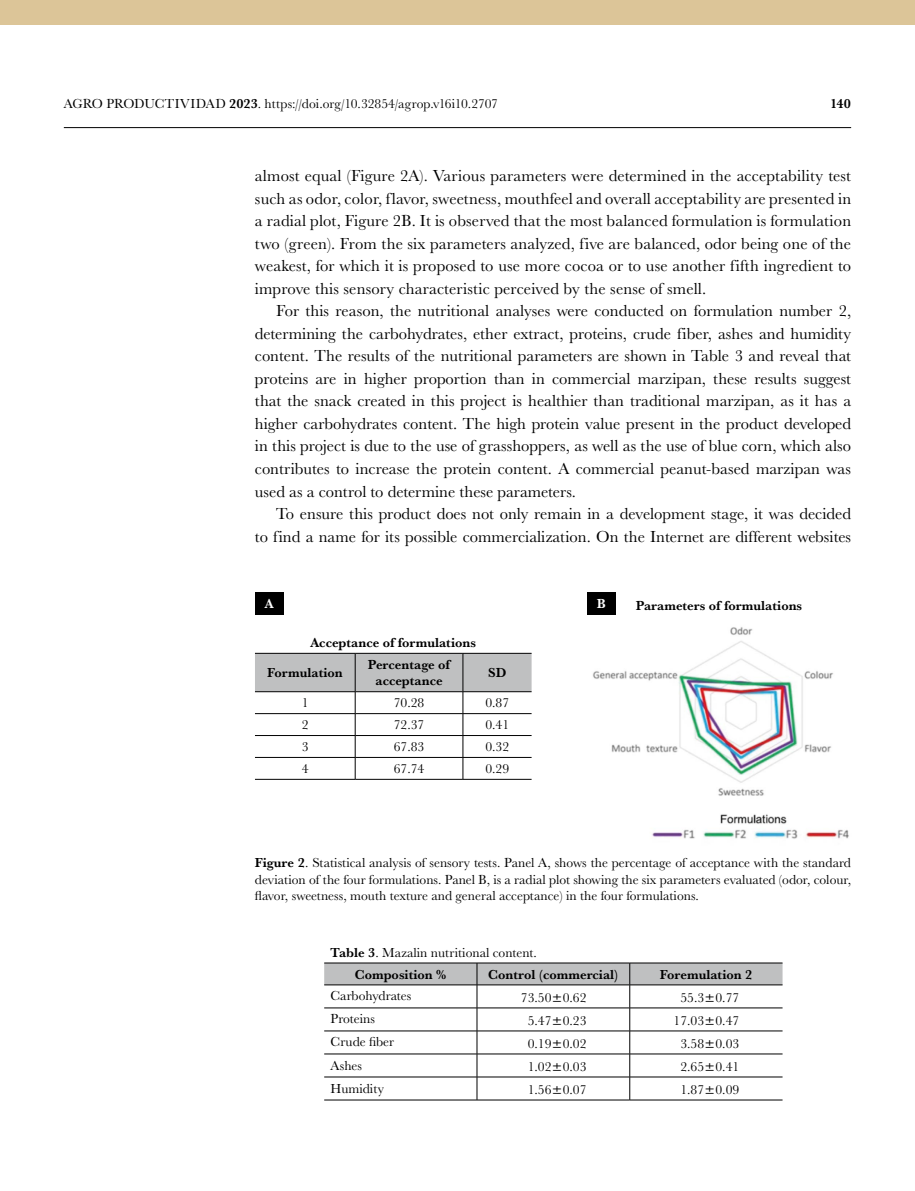
<style>
.page{position:relative;width:915px;height:1191px;background:#fff}
.page>*{position:absolute;margin:0;border:0;box-sizing:border-box;transform-origin:0 0}
.t1{font:16.5px/22.5px "Baskerville URW";color:#000;text-align:justify}
.t2{font:13.5px/16.5px "Baskerville URW";color:#000;text-align:justify}
.t3{font:700 13.5px/16.5px "Baskerville URW";color:#000;text-align:center}
.t4{font:700 13.5px "Baskerville URW";color:#fff}
.s1{font-weight:700}
</style>
<div class="page">
<hr style="left:64px;top:127px;width:786px;height:1px;background:#000">
<div style="left:0;top:0;width:914px;height:24px;background:#dcc598"></div>
<svg style="left:255px;top:653px;width:276px;height:126px"></svg>
<hr style="left:255px;top:779px;width:100px;height:1px;background:#000">
<hr style="left:355px;top:779px;width:108px;height:1px;background:#000">
<hr style="left:463px;top:779px;width:68px;height:1px;background:#000">
<img style="left:593px;top:627px;width:256px;height:212px">
<div style="left:255px;top:592px;width:28px;height:23px;background:#000"></div>
<div style="left:586px;top:592px;width:29px;height:23px;background:#000"></div>
<hr style="left:324px;top:1099px;width:153px;height:1px;background:#000">
<hr style="left:477px;top:1099px;width:152px;height:1px;background:#000">
<hr style="left:629px;top:1099px;width:153px;height:1px;background:#000">
<hr style="left:324px;top:962px;width:153px;height:1px;background:#000">
<hr style="left:477px;top:962px;width:152px;height:1px;background:#000">
<hr style="left:629px;top:962px;width:153px;height:1px;background:#000">
<svg style="left:324px;top:963px;width:458px;height:136px"></svg>
<p class="t2" style="left:64px;top:95px;width:435px">AGRO PRODUCTIVIDAD <span class="s1">2023</span>. https://doi.org/10.32854/agrop.v16i10.2707</p>
<p class="t3" style="left:829px;top:95px;width:23px">140</p>
<p class="t1" style="left:255px;top:164px;width:597px">almost equal (Figure 2A). Various parameters were determined in the acceptability test such as odor, color, flavor, sweetness, mouthfeel and overall acceptability are presented in a radial plot, Figure 2B. It is observed that the most balanced formulation is formulation two (green). From the six parameters analyzed, five are balanced, odor being one of the weakest, for which it is proposed to use more cocoa or to use another fifth ingredient to improve this sensory characteristic perceived by the sense of smell.</p>
<p class="t1" style="left:255px;top:299px;width:597px;text-indent:21px">For this reason, the nutritional analyses were conducted on formulation number 2, determining the carbohydrates, ether extract, proteins, crude fiber, ashes and humidity content. The results of the nutritional parameters are shown in Table 3 and reveal that proteins are in higher proportion than in commercial marzipan, these results suggest that the snack created in this project is healthier than traditional marzipan, as it has a higher carbohydrates content. The high protein value present in the product developed in this project is due to the use of grasshoppers, as well as the use of blue corn, which also contributes to increase the protein content. A commercial peanut-based marzipan was used as a control to determine these parameters.</p>
<p class="t1" style="left:255px;top:502px;width:597px;text-align:right">To ensure this product does not only remain in a development stage, it was decided<br>to find a name for its possible commercialization. On the Internet are different websites</p>
<p class="t4" style="left:265px;top:594px;width:10px">A</p>
<p class="t4" style="left:596px;top:594px;width:10px">B</p>
<p class="t3" style="left:635px;top:597px;width:168px">Parameters of formulations</p>
<p class="t3" style="left:310px;top:634px;width:167px">Acceptance of formulations</p>
<p class="t3" style="left:267px;top:664px;width:77px">Formulation</p>
<p class="t3" style="left:368px;top:655px;width:84px">Percentage of acceptance</p>
<p class="t3" style="left:488px;top:664px;width:20px">SD</p>
<p class="t2" style="left:301px;top:694px;width:8px">1</p>
<p class="t2" style="left:393px;top:694px;width:32px">70.28</p>
<p class="t2" style="left:485px;top:694px;width:25px">0.87</p>
<p class="t2" style="left:301px;top:716px;width:8px">2</p>
<p class="t2" style="left:393px;top:716px;width:32px">72.37</p>
<p class="t2" style="left:485px;top:716px;width:25px">0.41</p>
<p class="t2" style="left:301px;top:738px;width:8px">3</p>
<p class="t2" style="left:393px;top:738px;width:32px">67.83</p>
<p class="t2" style="left:485px;top:738px;width:25px">0.32</p>
<p class="t2" style="left:301px;top:760px;width:8px">4</p>
<p class="t2" style="left:393px;top:760px;width:32px">67.74</p>
<p class="t2" style="left:485px;top:760px;width:25px">0.29</p>
<p class="t2" style="left:255px;top:854px;width:597px"><span class="s1">Figure 2</span>. Statistical analysis of sensory tests. Panel A, shows the percentage of acceptance with the standard deviation of the four formulations. Panel B, is a radial plot showing the six parameters evaluated (odor, colour, flavor, sweetness, mouth texture and general acceptance) in the four formulations.</p>
<p class="t2" style="left:355px;top:940px;width:184px;line-height:21.9px;text-indent:-24px"><span class="s1">Table 3</span>. Mazalin nutritional content.<br><span class="s1">Composition %</span></p>
<p class="t3" style="left:488px;top:965px;width:132px">Control (commercial)</p>
<p class="t3" style="left:659px;top:965px;width:94px">Foremulation 2</p>
<p class="t2" style="left:330px;top:987px;width:82px">Carbohydrates</p>
<p class="t2" style="left:520px;top:988px;width:67px">73.50 0.62</p>
<p class="t2" style="left:680px;top:988px;width:60px">55.3 0.77</p>
<p class="t2" style="left:330px;top:1010px;width:46px">Proteins</p>
<p class="t2" style="left:527px;top:1011px;width:60px">5.47 0.23</p>
<p class="t2" style="left:673px;top:1011px;width:67px">17.03 0.47</p>
<p class="t2" style="left:330px;top:1033px;width:65px">Crude fiber</p>
<p class="t2" style="left:527px;top:1034px;width:60px">0.19 0.02</p>
<p class="t2" style="left:680px;top:1034px;width:60px">3.58 0.03</p>
<p class="t2" style="left:330px;top:1056px;width:33px">Ashes</p>
<p class="t2" style="left:527px;top:1057px;width:60px">1.02 0.03</p>
<p class="t2" style="left:680px;top:1057px;width:60px">2.65 0.41</p>
<p class="t2" style="left:330px;top:1079px;width:55px">Humidity</p>
<p class="t2" style="left:527px;top:1080px;width:60px">1.56 0.07</p>
<p class="t2" style="left:680px;top:1080px;width:60px">1.87 0.09</p>
</div>
